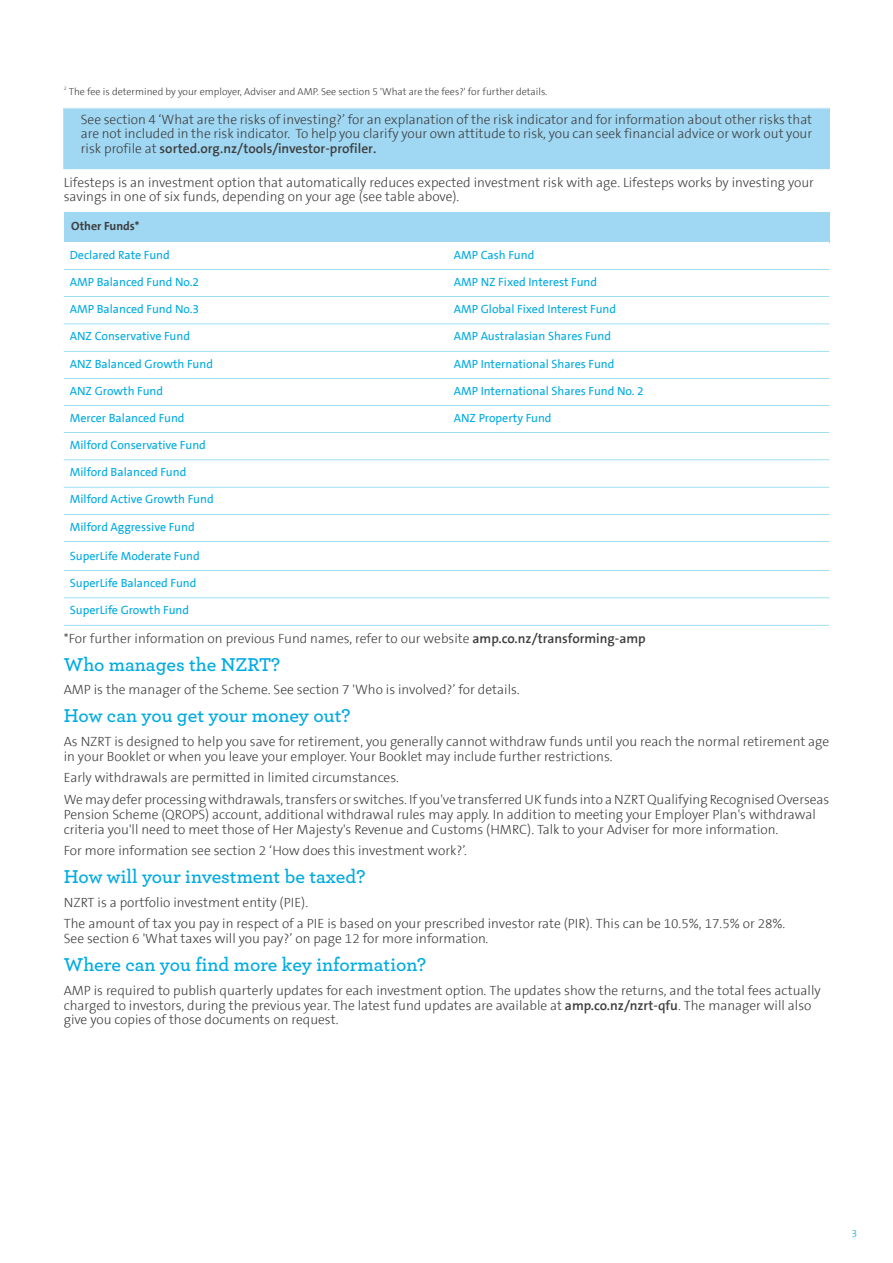
<style>
.page{position:relative;width:893px;height:1263px;background:#fff}
.page>*{position:absolute;margin:0;border:0;box-sizing:border-box;transform-origin:0 0}
.t1{font:600 19.5px "Archer";color:#00abe2}
.t2{font:300 13.5px/14.9px "The Sans B3";color:#3e3e3f}
.t3{font:600 13.5px "The Sans B6";color:#3e3e3f}
.t4{font:12px "The Sans B5";color:#00abe2}
.t5{font:700 12px "The Sans B7";color:#3e3e3f}
.t6{font:300 10.5px "The Sans B3";color:#00abe2}
.t7{font:300 10.2px "The Sans B3";color:#3e3e3f}
.t8{font:300 5.1px "The Sans B3";color:#3e3e3f}
.s1{font-family:"The Sans B3";font-weight:300}
.s2{font-family:"The Sans B6";font-weight:600}
</style>
<div class="page">
<div style="left:63px;top:108px;width:767px;height:61px;background:#a0d7f2"></div>
<div style="left:64px;top:212px;width:765px;height:30px;background:#a0d7f2"></div>
<svg style="left:64px;top:625px;width:765px;height:1px"></svg>
<svg style="left:64px;top:598px;width:765px;height:1px"></svg>
<svg style="left:64px;top:570px;width:765px;height:1px"></svg>
<svg style="left:64px;top:541px;width:765px;height:1px"></svg>
<svg style="left:64px;top:514px;width:765px;height:1px"></svg>
<svg style="left:64px;top:487px;width:765px;height:1px"></svg>
<svg style="left:64px;top:460px;width:765px;height:1px"></svg>
<svg style="left:64px;top:432px;width:765px;height:1px"></svg>
<svg style="left:64px;top:405px;width:765px;height:1px"></svg>
<svg style="left:64px;top:378px;width:765px;height:1px"></svg>
<svg style="left:64px;top:351px;width:765px;height:1px"></svg>
<svg style="left:64px;top:324px;width:765px;height:1px"></svg>
<svg style="left:64px;top:269px;width:765px;height:1px"></svg>
<p class="t8" style="left:64px;top:86px;width:4px">2</p>
<p class="t7" style="left:69px;top:87px;width:480px">The fee is determined by your employer, Adviser and AMP. See section 5 'What are the fees?' for further details.</p>
<p class="t2" style="left:81px;top:113px;width:733px">See section 4 ‘What are the risks of investing?’ for an explanation of the risk indicator and for information about other risks that are not included in the risk indicator. To help you clarify your own attitude to risk, you can seek financial advice or work out your</p>
<p class="t3" style="left:81px;top:143px;width:297px"><span class="s1">risk profile at</span> sorted.org.nz/tools/investor-profiler.</p>
<p class="t2" style="left:64px;top:176px;width:752px">Lifesteps is an investment option that automatically reduces expected investment risk with age. Lifesteps works by investing your savings in one of six funds, depending on your age (see table above).</p>
<p class="t5" style="left:71px;top:221px;width:70px">Other Funds*</p>
<p class="t4" style="left:70px;top:250px;width:102px">Declared Rate Fund</p>
<p class="t4" style="left:454px;top:250px;width:82px">AMP Cash Fund</p>
<p class="t4" style="left:70px;top:277px;width:131px">AMP Balanced Fund No.2</p>
<p class="t4" style="left:454px;top:277px;width:145px">AMP NZ Fixed Interest Fund</p>
<p class="t4" style="left:70px;top:304px;width:131px">AMP Balanced Fund No.3</p>
<p class="t4" style="left:454px;top:304px;width:164px">AMP Global Fixed Interest Fund</p>
<p class="t4" style="left:70px;top:331px;width:122px">ANZ Conservative Fund</p>
<p class="t4" style="left:454px;top:331px;width:159px">AMP Australasian Shares Fund</p>
<p class="t4" style="left:70px;top:359px;width:145px">ANZ Balanced Growth Fund</p>
<p class="t4" style="left:454px;top:359px;width:162px">AMP International Shares Fund</p>
<p class="t4" style="left:70px;top:386px;width:95px">ANZ Growth Fund</p>
<p class="t4" style="left:454px;top:386px;width:192px">AMP International Shares Fund No. 2</p>
<p class="t4" style="left:70px;top:413px;width:116px">Mercer Balanced Fund</p>
<p class="t4" style="left:454px;top:413px;width:99px">ANZ Property Fund</p>
<p class="t4" style="left:70px;top:440px;width:138px">Milford Conservative Fund</p>
<p class="t4" style="left:70px;top:467px;width:118px">Milford Balanced Fund</p>
<p class="t4" style="left:70px;top:495px;width:145px">Milford Active Growth Fund</p>
<p class="t4" style="left:70px;top:522px;width:126px">Milford Aggressive Fund</p>
<p class="t4" style="left:70px;top:551px;width:132px">SuperLife Moderate Fund</p>
<p class="t4" style="left:70px;top:578px;width:128px">SuperLife Balanced Fund</p>
<p class="t4" style="left:70px;top:605px;width:121px">SuperLife Growth Fund</p>
<p class="t2" style="left:64px;top:632px;width:583px">*For further information on previous Fund names, refer to our website <span class="s2">amp.co.nz/transforming-amp</span></p>
<h1 class="t1" style="left:64px;top:655px;width:218px">Who manages the NZRT?</h1>
<p class="t2" style="left:64px;top:683px;width:457px">AMP is the manager of the Scheme. See section 7 'Who is involved?’ for details.</p>
<h1 class="t1" style="left:64px;top:706px;width:288px">How can you get your money out?</h1>
<p class="t2" style="left:64px;top:735px;width:767px">As NZRT is designed to help you save for retirement, you generally cannot withdraw funds until you reach the normal retirement age in your Booklet or when you leave your employer. Your Booklet may include further restrictions.</p>
<p class="t2" style="left:64px;top:768px;width:767px;line-height:21.6px">Early withdrawals are permitted in limited circumstances.<br>We may defer processing withdrawals, transfers or switches. If you've transferred UK funds into a NZRT Qualifying Recognised Overseas</p>
<p class="t2" style="left:64px;top:808px;width:754px">Pension Scheme (QROPS) account, additional withdrawal rules may apply. In addition to meeting your Employer Plan's withdrawal criteria you'll need to meet those of Her Majesty's Revenue and Customs (HMRC). Talk to your Adviser for more information.</p>
<p class="t2" style="left:64px;top:844px;width:405px">For more information see section 2 ‘How does this investment work?’.</p>
<h1 class="t1" style="left:64px;top:867px;width:303px">How will your investment be taxed?</h1>
<p class="t2" style="left:64px;top:893px;width:723px;line-height:21.6px">NZRT is a portfolio investment entity (PIE).<br>The amount of tax you pay in respect of a PIE is based on your prescribed investor rate (PIR). This can be 10.5%, 17.5% or 28%.</p>
<p class="t2" style="left:64px;top:932px;width:426px">See section 6 'What taxes will you pay?’ on page 12 for more information.</p>
<h1 class="t1" style="left:64px;top:955px;width:364px">Where can you find more key information?</h1>
<p class="t2" style="left:64px;top:984px;width:758px">AMP is required to publish quarterly updates for each investment option. The updates show the returns, and the total fees actually charged to investors, during the previous year. The latest fund updates are available at <span class="s2">amp.co.nz/nzrt-qfu</span>. The manager will also give you copies of those documents on request.</p>
<p class="t6" style="left:851px;top:1229px;width:7px">3</p>
</div>
